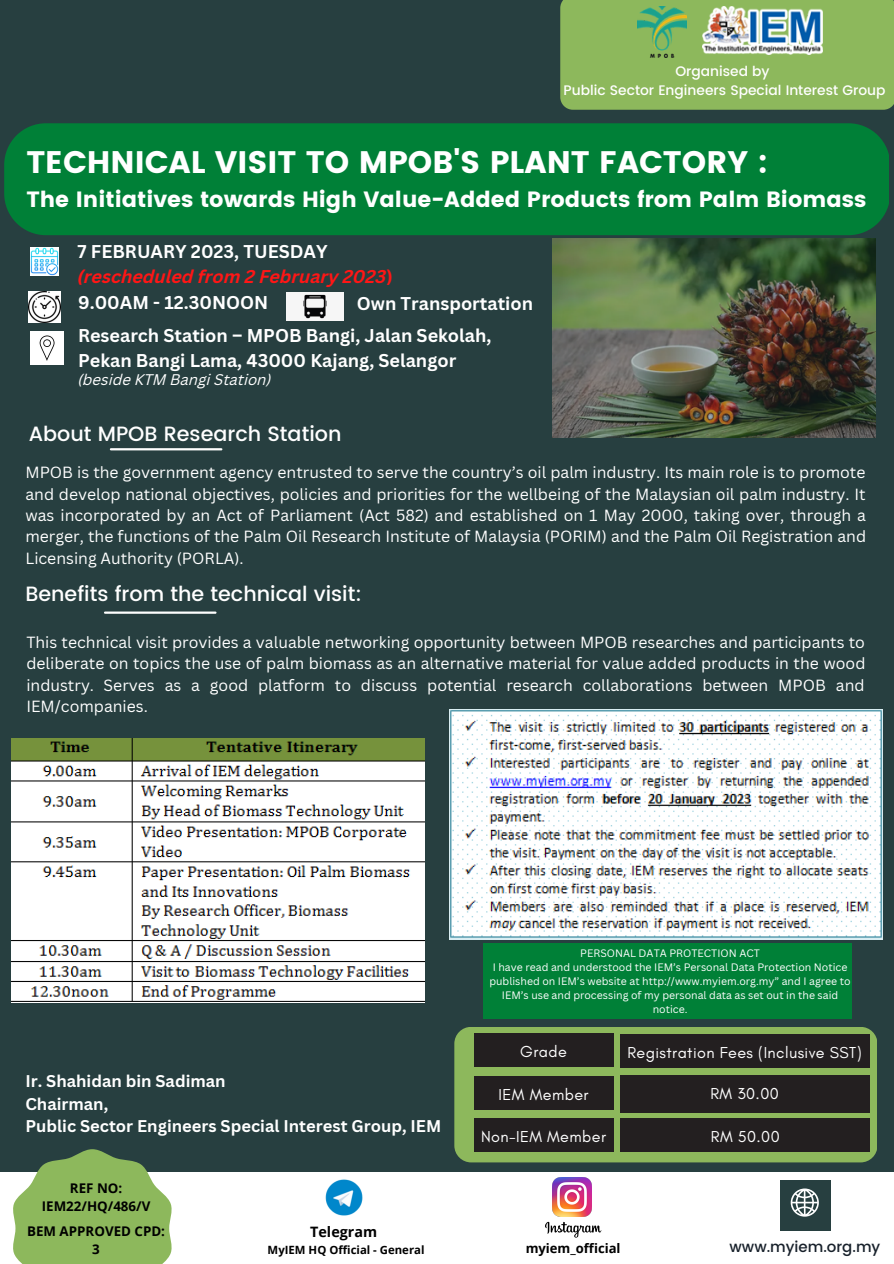
<style>
.page{position:relative;width:894px;height:1264px;background:#fff}
.page>*{position:absolute;margin:0;border:0;box-sizing:border-box;transform-origin:0 0}
.t1{font:31.05px "Poppins";color:#fff}
.t2{font:22.05px "Poppins";color:#fff}
.t3{font:500 20.7px "Poppins";color:#fff}
.t4{font:700 18px/25.2px "Canva Sans";color:#fff}
.t5{font:700 16.5px/22.5px "Canva Sans";color:#fff}
.t6{font:16.2px "Glacial Indifference";letter-spacing:.025em;color:#fff}
.t7{font:15.75px/21.5px "Canva Sans";color:#fff;text-align:justify}
.t8{font:italic 15px "Canva Sans";color:#fff}
.t9{font:500 15px "Poppins";color:#18212b}
.t10{font:700 14.4px "Open Sans";color:#000}
.t11{font:500 13.8px/19.2px "Poppins";color:#fff;text-align:center}
.t12{font:700 13.35px/18.5px "Open Sans";color:#000;text-align:center}
.t13{font:700 13.05px "Open Sans";color:#000}
.t14{font:700 11.4px "Open Sans";color:#000}
.t15{font:10.5px/14px "Canva Sans";color:#fff;text-align:center}
.s1{font-style:italic;color:#ff1616}
.s2{color:#ff1616}
</style>
<div class="page">
<div style="left:0;top:0;width:893px;height:1263px;background:#273f40"></div>
<div style="left:560px;top:0;width:333px;height:110px;background:#8db85c"></div>
<div style="left:0;top:1172px;width:893px;height:91px;background:#fff"></div>
<hr style="left:111px;top:448px;width:110px;height:2px;background:#fff">
<div style="left:779px;top:1179px;width:50px;height:51px;background:#273f40"></div>
<svg style="left:790px;top:1188px;width:28px;height:28px"></svg>
<img style="left:702px;top:7px;width:120px;height:48px">
<img style="left:637px;top:7px;width:49px;height:50px">
<div style="left:454px;top:1026px;width:422px;height:136px;background:#8db85c;border-radius:17px"></div>
<div style="left:473px;top:1033px;width:140px;height:34px;background:#231f20"></div>
<div style="left:473px;top:1076px;width:140px;height:33px;background:#231f20"></div>
<div style="left:473px;top:1118px;width:140px;height:33px;background:#231f20"></div>
<div style="left:619px;top:1033px;width:249px;height:34px;background:#231f20"></div>
<div style="left:619px;top:1075px;width:249px;height:37px;background:#231f20"></div>
<div style="left:620px;top:1118px;width:249px;height:33px;background:#231f20"></div>
<hr style="left:105px;top:611px;width:110px;height:2px;background:#fff">
<img style="left:31px;top:247px;width:28px;height:29px">
<img style="left:29px;top:291px;width:31px;height:32px">
<img style="left:31px;top:331px;width:32px;height:33px">
<img style="left:286px;top:293px;width:58px;height:28px">
<svg style="left:13px;top:1149px;width:159px;height:114px"></svg>
<div style="left:4px;top:123px;width:884px;height:112px;background:#008037"></div>
<img style="left:552px;top:238px;width:323px;height:199px">
<div style="left:483px;top:943px;width:369px;height:75px;background:#008037"></div>
<img style="left:11px;top:738px;width:414px;height:264px">
<img style="left:449px;top:709px;width:432px;height:231px">
<img style="left:325px;top:1179px;width:38px;height:37px">
<img style="left:552px;top:1177px;width:39px;height:39px">
<svg style="left:545px;top:1221px;width:56px;height:16px"></svg>
<p class="t11" style="left:563px;top:62px;width:323px">Organised by<br>Public Sector Engineers Special Interest Group</p>
<h1 class="t1" style="left:26px;top:144px;width:742px">TECHNICAL VISIT TO MPOB'S PLANT FACTORY :</h1>
<h2 class="t2" style="left:26px;top:187px;width:841px">The Initiatives towards High Value-Added Products from Palm Biomass</h2>
<p class="t4" style="left:78px;top:238px;width:317px">7 FEBRUARY 2023, TUESDAY <span class="s1">(rescheduled from 2 February 2023</span><span class="s2">)<br></span>9.00AM - 12.30NOON</p>
<p class="t4" style="left:78px;top:323px;width:414px;line-height:24.8px">Research Station – MPOB Bangi, Jalan Sekolah,<br>Pekan Bangi Lama, 43000 Kajang, Selangor</p>
<p class="t4" style="left:357px;top:290px;width:178px">Own Transportation</p>
<p class="t8" style="left:78px;top:374px;width:195px">(beside KTM Bangi Station)</p>
<h3 class="t3" style="left:29px;top:422px;width:314px">About MPOB Research Station</h3>
<p class="t7" style="left:25px;top:461px;width:842px">MPOB is the government agency entrusted to serve the country’s oil palm industry. Its main role is to promote and develop national objectives, policies and priorities for the wellbeing of the Malaysian oil palm industry. It was incorporated by an Act of Parliament (Act 582) and established on 1 May 2000, taking over, through a merger, the functions of the Palm Oil Research Institute of Malaysia (PORIM) and the Palm Oil Registration and Licensing Authority (PORLA).</p>
<h3 class="t3" style="left:25px;top:581px;width:338px">Benefits from the technical visit:</h3>
<p class="t7" style="left:26px;top:631px;width:840px">This technical visit provides a valuable networking opportunity between MPOB researches and participants to deliberate on topics the use of palm biomass as an alternative material for value added products in the wood industry. Serves as a good platform to discuss potential research collaborations between MPOB and IEM/companies.</p>
<p class="t5" style="left:25px;top:1069px;width:417px">Ir. Shahidan bin Sadiman<br>Chairman,<br>Public Sector Engineers Special Interest Group, IEM</p>
<p class="t15" style="left:489px;top:945px;width:362px">PERSONAL DATA PROTECTION ACT<br>I have read and understood the IEM’s Personal Data Protection Notice published on IEM’s website at http://www.myiem.org.my” and I agree to IEM’s use and processing of my personal data as set out in the said notice.</p>
<p class="t6" style="left:520px;top:1041px;width:48px">Grade</p>
<p class="t6" style="left:498px;top:1084px;width:91px">IEM Member</p>
<p class="t6" style="left:481px;top:1126px;width:126px">Non-IEM Member</p>
<p class="t6" style="left:627px;top:1042px;width:236px">Registration Fees (Inclusive SST)</p>
<p class="t6" style="left:710px;top:1083px;width:70px">RM 30.00</p>
<p class="t6" style="left:710px;top:1126px;width:70px">RM 50.00</p>
<p class="t12" style="left:42px;top:1178px;width:110px">REF NO:<br>IEM22/HQ/486/V</p>
<p class="t12" style="left:27px;top:1221px;width:139px">BEM APPROVED CPD:<br>3</p>
<p class="t10" style="left:310px;top:1221px;width:68px">Telegram</p>
<p class="t14" style="left:267px;top:1241px;width:158px">MyIEM HQ Official - General</p>
<p class="t13" style="left:525px;top:1238px;width:96px">myiem_official</p>
<p class="t9" style="left:729px;top:1237px;width:152px">www.myiem.org.my</p>
</div>
